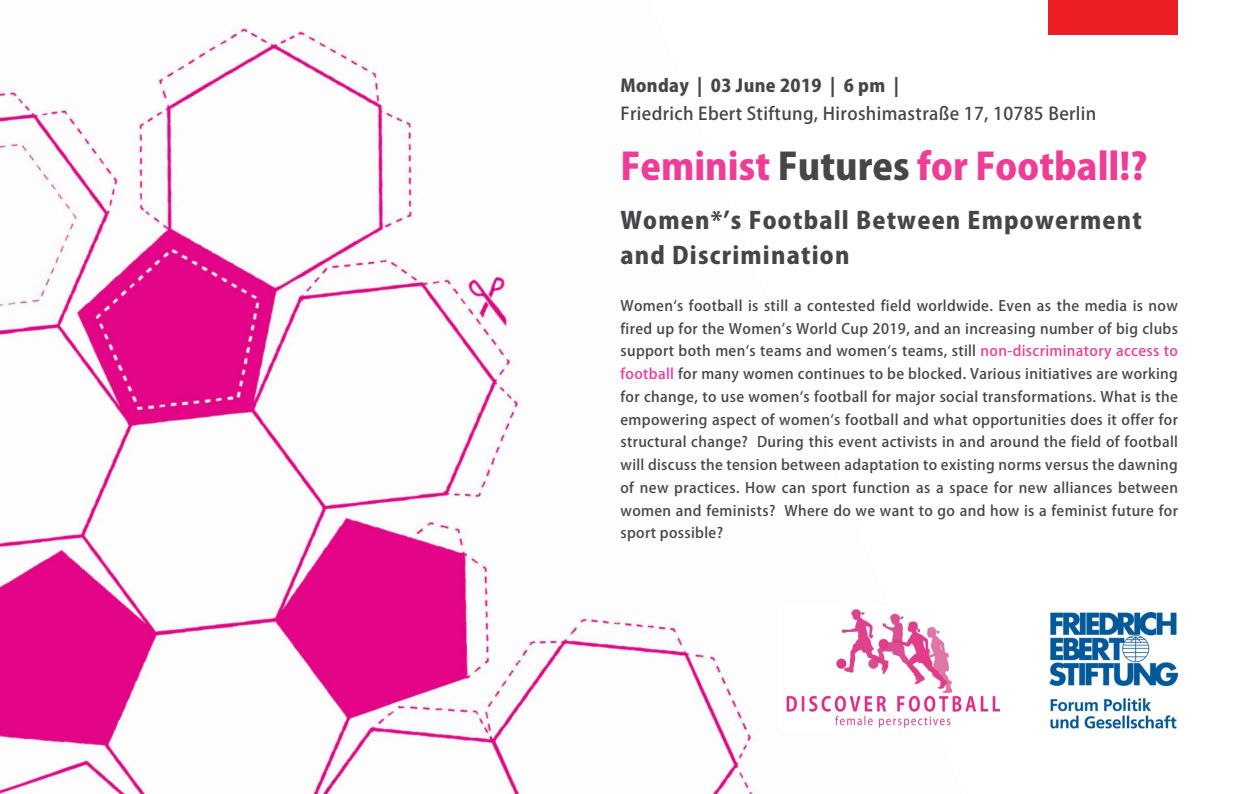
<style>
.page{position:relative;width:1241px;height:794px;background:#fff}
.page>*{position:absolute;margin:0;border:0;box-sizing:border-box;transform-origin:0 0}
.t1{font:800 36.75px "Koz Go Pro";color:#ee3d96}
.t2{font:800 23.45px/35px "Koz Go Pro";letter-spacing:.05em;color:#464547}
.t3{font:500 17.5px "Koz Go Pro";letter-spacing:.02em;color:#464547}
.t4{font:800 17.5px "Koz Go Pro";letter-spacing:.02em;color:#464547}
.t5{font:500 14.35px/22.8px "Koz Go Pro";letter-spacing:.025em;color:#464547;text-align:justify}
.s1{color:#464547}
.s2{color:#ee3d96}
</style>
<div class="page">
<img style="left:0;top:25px;width:753px;height:769px">
<img style="left:786px;top:609px;width:215px;height:119px">
<img style="left:1049px;top:612px;width:128px;height:116px">
<div style="left:1048px;top:0;width:129px;height:35px;background:#ed1d24"></div>
<p class="t4" style="left:620px;top:74px;width:280px">Monday | 03 June 2019 | 6 pm |</p>
<p class="t3" style="left:620px;top:102px;width:477px">Friedrich Ebert Stiftung, Hiroshimastraße 17, 10785 Berlin</p>
<h1 class="t1" style="left:620px;top:142px;width:528px">Feminist <span class="s1">Futures</span> for Football!?</h1>
<h2 class="t2" style="left:620px;top:204px;width:522px">Women*’s Football Between Empowerment and Discrimination</h2>
<p class="t5" style="left:620px;top:295px;width:559px">Women‘s football is still a contested field worldwide. Even as the media is now fired up for the Women’s World Cup 2019, and an increasing number of big clubs support both men‘s teams and women‘s teams, still <span class="s2">non-discriminatory access to football</span> for many women continues to be blocked. Various initiatives are working for change, to use women‘s football for major social transformations. What is the empowering aspect of women‘s football and what opportunities does it offer for structural change? During this event activists in and around the field of football will discuss the tension between adaptation to existing norms versus the dawning of new practices. How can sport function as a space for new alliances between women and feminists? Where do we want to go and how is a feminist future for sport possible?</p>
</div>
